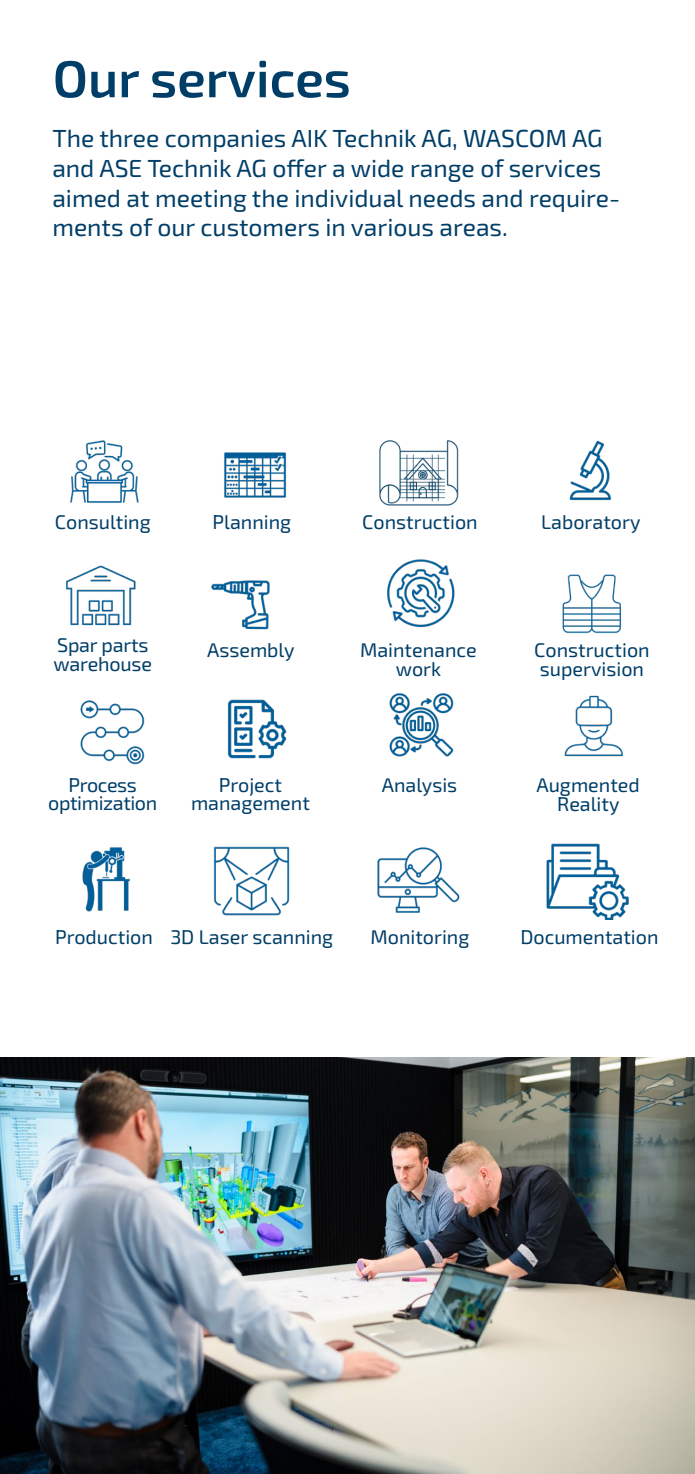
<style>
.page{position:relative;width:695px;height:1474px;background:#fff}
.page>*{position:absolute;margin:0;border:0;box-sizing:border-box;transform-origin:0 0}
.t1{font:600 51.8px "Exo 2";color:#003e68}
.t2{font:24.68px/29.6px "Exo 2";color:#003e68}
.t3{font:19.78px/18.9px "Exo 2";color:#003e68}
.t4{font:19.78px "Exo 2";letter-spacing:-.02em;color:#003e68}
</style>
<div class="page">
<img style="left:0;top:1057px;width:694px;height:416px">
<img style="left:70px;top:440px;width:69px;height:63px">
<img style="left:224px;top:452px;width:62px;height:46px">
<img style="left:379px;top:440px;width:80px;height:66px">
<img style="left:569px;top:440px;width:43px;height:61px">
<img style="left:66px;top:565px;width:70px;height:61px">
<img style="left:211px;top:580px;width:59px;height:50px">
<img style="left:387px;top:559px;width:68px;height:69px">
<img style="left:562px;top:574px;width:59px;height:60px">
<img style="left:80px;top:700px;width:65px;height:65px">
<img style="left:227px;top:699px;width:60px;height:60px">
<img style="left:389px;top:693px;width:65px;height:64px">
<img style="left:564px;top:695px;width:59px;height:62px">
<img style="left:82px;top:847px;width:48px;height:65px">
<img style="left:213px;top:846px;width:77px;height:70px">
<img style="left:377px;top:847px;width:83px;height:66px">
<img style="left:546px;top:843px;width:83px;height:76px">
<p class="t1" style="left:53px;top:43px;width:299px">Our services</p>
<p class="t2" style="left:52px;top:123px;width:569px">The three companies AIK Technik AG, WASCOM AG and ASE Technik AG offer a wide range of services aimed at meeting the individual needs and require&shy;ments of our customers in various areas.</p>
<p class="t3" style="left:55px;top:512px;width:97px">Consulting</p>
<p class="t3" style="left:212px;top:512px;width:80px">Planning</p>
<p class="t3" style="left:362px;top:512px;width:117px">Construction</p>
<p class="t3" style="left:541px;top:512px;width:101px">Laboratory</p>
<p class="t3" style="left:54px;top:635px;width:100px">Spar parts warehouse</p>
<p class="t3" style="left:207px;top:640px;width:89px">Assembly</p>
<p class="t3" style="left:360px;top:640px;width:118px">Maintenance</p>
<p class="t3" style="left:396px;top:658px;width:47px">work</p>
<p class="t3" style="left:534px;top:640px;width:117px">Construction supervision</p>
<p class="t4" style="left:69px;top:770px;width:70px">Process</p>
<p class="t4" style="left:48px;top:789px;width:110px">optimization</p>
<p class="t3" style="left:219px;top:774px;width:65px">Project</p>
<p class="t3" style="left:191px;top:793px;width:120px">management</p>
<p class="t3" style="left:382px;top:774px;width:77px">Analysis</p>
<p class="t3" style="left:536px;top:774px;width:105px">Augmented</p>
<p class="t3" style="left:557px;top:793px;width:64px">Reality</p>
<p class="t3" style="left:55px;top:927px;width:99px">Production</p>
<p class="t3" style="left:170px;top:927px;width:164px">3D Laser scanning</p>
<p class="t3" style="left:370px;top:927px;width:100px">Monitoring</p>
<p class="t3" style="left:520px;top:927px;width:140px">Documentation</p>
</div>
